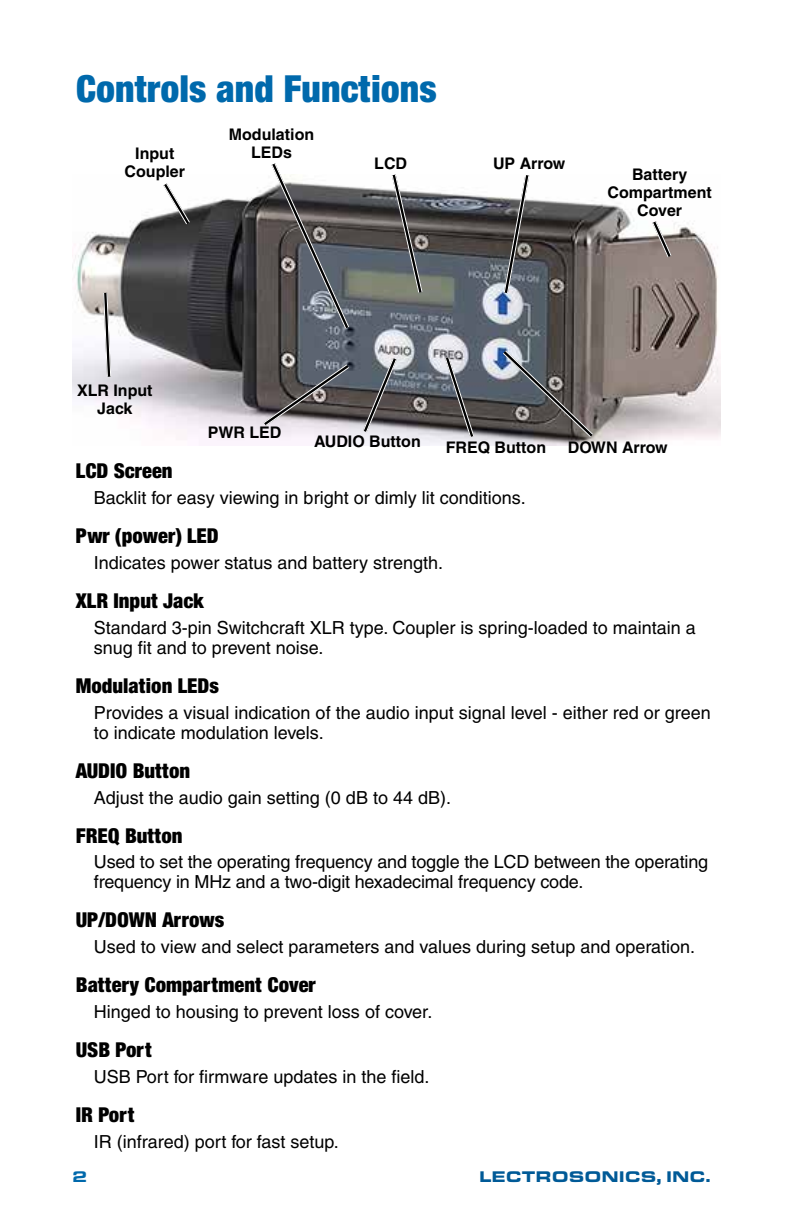
<style>
.page{position:relative;width:792px;height:1224px;background:#fff}
.page>*{position:absolute;margin:0;border:0;box-sizing:border-box;transform-origin:0 0}
.t1{font:900 condensed 40px "Sans";color:#0069ac}
.t2{font:900 condensed 22px "Sans";color:#000}
.t3{font:18px/20px "Helvetica";color:#000}
.t4{font:700 16px/18px "Helvetica";color:#000;text-align:center}
.t5{font:900 16px "Eurostile Extended";color:#005a97}
.t6{font:900 16px "Eurostile Extended";color:#0069ac}
</style>
<div class="page">
<img style="left:73px;top:187px;width:648px;height:258px">
<svg style="left:101px;top:289px;width:12px;height:92px"></svg>
<svg style="left:442px;top:353px;width:35px;height:88px"></svg>
<svg style="left:360px;top:354px;width:40px;height:83px"></svg>
<svg style="left:268px;top:163px;width:84px;height:170px"></svg>
<svg style="left:259px;top:361px;width:94px;height:69px"></svg>
<svg style="left:501px;top:175px;width:31px;height:122px"></svg>
<svg style="left:499px;top:346px;width:98px;height:95px"></svg>
<svg style="left:389px;top:174px;width:36px;height:123px"></svg>
<svg style="left:160px;top:183px;width:34px;height:46px"></svg>
<svg style="left:649px;top:217px;width:26px;height:45px"></svg>
<h1 class="t1" style="left:76px;top:64px;width:362px">Controls and Functions</h1>
<p class="t4" style="left:125px;top:144px;width:62px">Input<br>Coupler</p>
<p class="t4" style="left:229px;top:125px;width:87px">Modulation<br>LEDs</p>
<p class="t4" style="left:374px;top:154px;width:34px">LCD</p>
<p class="t4" style="left:493px;top:154px;width:74px">UP Arrow</p>
<p class="t4" style="left:608px;top:165px;width:106px">Battery<br>Compartment<br>Cover</p>
<p class="t4" style="left:77px;top:382px;width:77px">XLR Input<br>Jack</p>
<p class="t4" style="left:208px;top:423px;width:75px">PWR LED</p>
<p class="t4" style="left:314px;top:432px;width:108px">AUDIO Button</p>
<p class="t4" style="left:446px;top:438px;width:102px">FREQ Button</p>
<p class="t4" style="left:568px;top:438px;width:101px">DOWN Arrow</p>
<p class="t2" style="left:76px;top:458px;width:98px">LCD Screen</p>
<p class="t3" style="left:94px;top:488px;width:433px">Backlit for easy viewing in bright or dimly lit conditions.</p>
<p class="t2" style="left:76px;top:523px;width:144px">Pwr (power) LED</p>
<p class="t3" style="left:94px;top:553px;width:351px">Indicates power status and battery strength.</p>
<p class="t2" style="left:76px;top:587px;width:129px">XLR Input Jack</p>
<p class="t3" style="left:94px;top:617px;width:603px">Standard 3‑pin Switchcraft XLR type. Coupler is spring-loaded to maintain a snug fit and to prevent noise.</p>
<p class="t2" style="left:76px;top:672px;width:145px">Modulation LEDs</p>
<p class="t3" style="left:94px;top:702px;width:618px">Provides a visual indication of the audio input signal level - either red or green to indicate modulation levels.</p>
<p class="t2" style="left:76px;top:757px;width:116px">AUDIO Button</p>
<p class="t3" style="left:94px;top:787px;width:359px">Adjust the audio gain setting (0 dB to 44 dB).</p>
<p class="t2" style="left:76px;top:822px;width:108px">FREQ Button</p>
<p class="t3" style="left:94px;top:852px;width:616px">Used to set the operating frequency and toggle the LCD between the operating frequency in MHz and a two-digit hexadecimal frequency code.</p>
<p class="t2" style="left:76px;top:907px;width:150px">UP/DOWN Arrows</p>
<p class="t3" style="left:94px;top:937px;width:603px">Used to view and select parameters and values during setup and operation.</p>
<p class="t2" style="left:76px;top:972px;width:241px">Battery Compartment Cover</p>
<p class="t3" style="left:94px;top:1002px;width:340px">Hinged to housing to prevent loss of cover.</p>
<p class="t2" style="left:76px;top:1037px;width:78px">USB Port</p>
<p class="t3" style="left:94px;top:1067px;width:337px">USB Port for firmware updates in the field.</p>
<p class="t2" style="left:76px;top:1101px;width:60px">IR Port</p>
<p class="t3" style="left:94px;top:1131px;width:246px">IR (infrared) port for fast setup.</p>
<p class="t6" style="left:72px;top:1168px;width:17px">2</p>
<p class="t5" style="left:479px;top:1168px;width:233px">LECTROSONICS, INC.</p>
</div>
